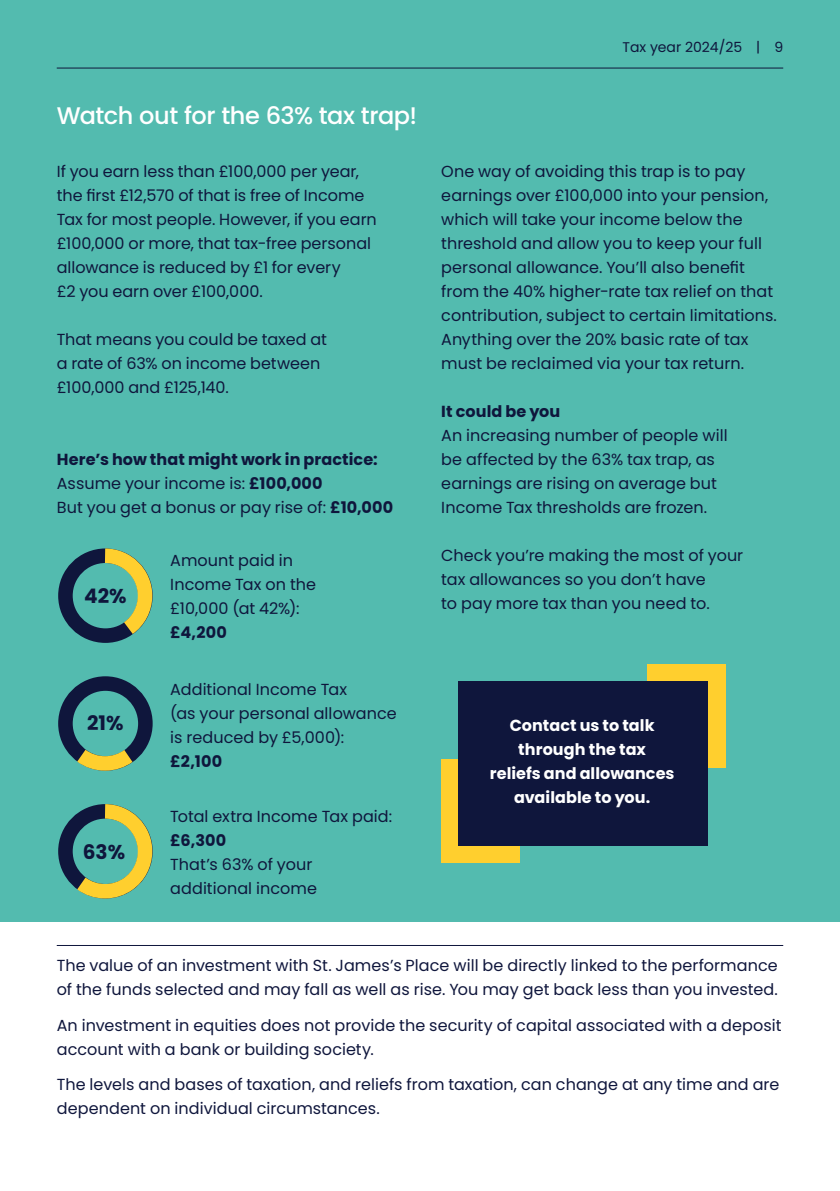
<style>
.page{position:relative;width:840px;height:1191px;background:#fff}
.page>*{position:absolute;margin:0;border:0;box-sizing:border-box;transform-origin:0 0}
.t1{font:500 24px "Poppins";letter-spacing:-.02em;color:#fff}
.t2{font:700 20px "Poppins";color:#0f163c}
.t3{font:16px/24px "Poppins";letter-spacing:.005em;color:#0f163c}
.t4{font:700 16px/24px "Poppins";letter-spacing:.005em;color:#0f163c}
.t5{font:700 16px/24px "Poppins";letter-spacing:.005em;color:#fff;text-align:center}
.t6{font:14px "Poppins";color:#0f163c}
.s1{font-weight:400}
</style>
<div class="page">
<div style="left:0;top:0;width:839px;height:921px;background:#53bbaf"></div>
<div style="left:58px;top:548px;width:94px;height:95px;border:15px solid #0f163c;border-radius:50%"></div>
<svg style="left:90px;top:548px;width:63px;height:95px"></svg>
<svg style="left:61px;top:804px;width:92px;height:95px"></svg>
<div style="left:58px;top:676px;width:94px;height:94px;border:15px solid #0f163c;border-radius:50%"></div>
<svg style="left:61px;top:735px;width:88px;height:36px"></svg>
<div style="left:690px;top:698px;width:35px;height:70px;background:#ffcf2e"></div>
<div style="left:646px;top:664px;width:79px;height:34px;background:#ffcf2e"></div>
<div style="left:441px;top:759px;width:34px;height:69px;background:#ffcf2e"></div>
<div style="left:441px;top:828px;width:78px;height:34px;background:#ffcf2e"></div>
<div style="left:458px;top:681px;width:249px;height:164px;background:#0f163c"></div>
<hr style="left:57px;top:945px;width:725px;height:1px;background:#0f163c">
<hr style="left:57px;top:68px;width:725px;height:1px;background:#0f163c">
<h1 class="t1" style="left:57px;top:102px;width:362px">Watch out for the 63% tax trap!</h1>
<p class="t3" style="left:57px;top:159px;width:321px">If you earn less than £100,000 per year, the first £12,570 of that is free of Income Tax for most people. However, if you earn £100,000 or more, that tax-free personal allowance is reduced by £1 for every<br>£2 you earn over £100,000.</p>
<p class="t3" style="left:57px;top:327px;width:271px">That means you could be taxed at a rate of 63% on income between £100,000 and £125,140.</p>
<p class="t4" style="left:57px;top:447px;width:337px">Here’s how that might work in practice:<br><span class="s1">Assume your income is:</span> £100,000<br><span class="s1">But you get a bonus or pay rise of:</span> £10,000</p>
<p class="t2" style="left:84px;top:585px;width:44px">42%</p>
<p class="t2" style="left:87px;top:712px;width:38px">21%</p>
<p class="t2" style="left:83px;top:840px;width:44px">63%</p>
<p class="t3" style="left:170px;top:548px;width:147px">Amount paid in<br>Income Tax on the £10,000 (at 42%):</p>
<p class="t4" style="left:170px;top:620px;width:58px">£4,200</p>
<p class="t3" style="left:170px;top:678px;width:228px">Additional Income Tax<br>(as your personal allowance is reduced by £5,000):</p>
<p class="t4" style="left:170px;top:750px;width:53px">£2,100</p>
<p class="t3" style="left:170px;top:805px;width:223px">Total extra Income Tax paid:</p>
<p class="t4" style="left:170px;top:829px;width:57px">£6,300</p>
<p class="t3" style="left:170px;top:853px;width:148px">That’s 63% of your additional income</p>
<p class="t6" style="left:622px;top:39px;width:162px">Tax year 2024/25 | 9</p>
<p class="t3" style="left:441px;top:159px;width:337px">One way of avoiding this trap is to pay earnings over £100,000 into your pension, which will take your income below the threshold and allow you to keep your full personal allowance. You’ll also benefit from the 40% higher-rate tax relief on that contribution, subject to certain limitations.<br>Anything over the 20% basic rate of tax must be reclaimed via your tax return.</p>
<p class="t4" style="left:441px;top:399px;width:120px">It could be you</p>
<p class="t3" style="left:441px;top:423px;width:288px">An increasing number of people will be affected by the 63% tax trap, as earnings are rising on average but Income Tax thresholds are frozen.</p>
<p class="t3" style="left:441px;top:543px;width:303px">Check you’re making the most of your tax allowances so you don’t have<br>to pay more tax than you need to.</p>
<p class="t5" style="left:489px;top:714px;width:186px">Contact us to talk through the tax<br>reliefs and allowances available to you.</p>
<p class="t3" style="left:57px;top:954px;width:722px">The value of an investment with St. James’s Place will be directly linked to the performance of the funds selected and may fall as well as rise. You may get back less than you invested.</p>
<p class="t3" style="left:57px;top:1013px;width:726px">An investment in equities does not provide the security of capital associated with a deposit account with a bank or building society.</p>
<p class="t3" style="left:57px;top:1072px;width:723px">The levels and bases of taxation, and reliefs from taxation, can change at any time and are dependent on individual circumstances.</p>
</div>
